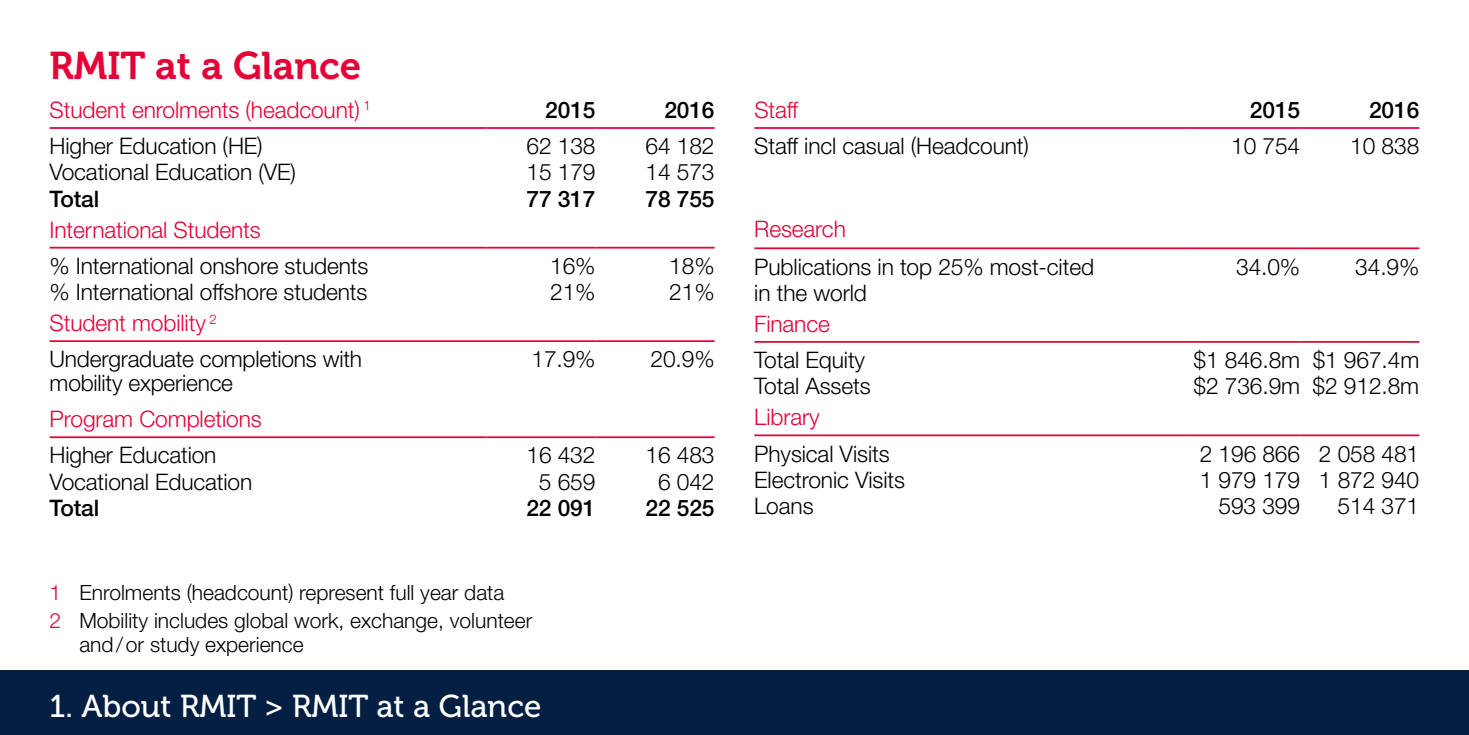
<style>
.page{position:relative;width:1469px;height:735px;background:#fff}
.page>*{position:absolute;margin:0;border:0;box-sizing:border-box;transform-origin:0 0}
.t1{font:38.5px "Museo 700";color:#e50036}
.t2{font:31.5px "Museo 500";color:#fff}
.t3{font:300 22.75px/26.2px "Helvetica Neue LT Pro";letter-spacing:-.005em;color:#000}
.t4{font:300 22.75px "Helvetica Neue LT Std";letter-spacing:-.005em;color:#e50036}
.t5{font:300 22.75px/36.1px "Helvetica Neue LT Std";letter-spacing:-.01em;color:#000}
.t6{font:500 22.75px "Helvetica Neue LT Pro";letter-spacing:-.005em;color:#000}
.t7{font:300 21px/28.7px "Helvetica Neue LT Pro";color:#000}
.s1{color:#e50036}
</style>
<div class="page">
<div style="left:0;top:670px;width:1468px;height:64px;background:#051f43"></div>
<hr style="left:50px;top:127px;width:436px;height:2px;background:#e50036">
<hr style="left:486px;top:127px;width:109px;height:2px;background:#e50036">
<hr style="left:595px;top:127px;width:119px;height:2px;background:#e50036">
<hr style="left:50px;top:247px;width:436px;height:1px;background:#e50036">
<hr style="left:486px;top:247px;width:109px;height:1px;background:#e50036">
<hr style="left:595px;top:247px;width:119px;height:1px;background:#e50036">
<hr style="left:50px;top:340px;width:436px;height:2px;background:#e50036">
<hr style="left:486px;top:340px;width:109px;height:2px;background:#e50036">
<hr style="left:595px;top:340px;width:119px;height:2px;background:#e50036">
<hr style="left:50px;top:436px;width:436px;height:2px;background:#e50036">
<hr style="left:486px;top:436px;width:109px;height:2px;background:#e50036">
<hr style="left:595px;top:436px;width:119px;height:2px;background:#e50036">
<hr style="left:754px;top:127px;width:437px;height:2px;background:#e50036">
<hr style="left:1191px;top:127px;width:109px;height:2px;background:#e50036">
<hr style="left:1300px;top:127px;width:119px;height:2px;background:#e50036">
<hr style="left:754px;top:247px;width:437px;height:2px;background:#e50036">
<hr style="left:1191px;top:247px;width:109px;height:2px;background:#e50036">
<hr style="left:1300px;top:247px;width:119px;height:2px;background:#e50036">
<hr style="left:754px;top:341px;width:437px;height:1px;background:#e50036">
<hr style="left:1191px;top:341px;width:109px;height:1px;background:#e50036">
<hr style="left:1300px;top:341px;width:119px;height:1px;background:#e50036">
<hr style="left:754px;top:434px;width:437px;height:2px;background:#e50036">
<hr style="left:1191px;top:434px;width:109px;height:2px;background:#e50036">
<hr style="left:1300px;top:434px;width:119px;height:2px;background:#e50036">
<h1 class="t1" style="left:50px;top:44px;width:313px">RMIT at a Glance</h1>
<p class="t4" style="left:50px;top:96px;width:323px">Student enrolments (headcount) <sup>1</sup></p>
<p class="t6" style="left:545px;top:96px;width:52px">2015</p>
<p class="t6" style="left:664px;top:96px;width:52px">2016</p>
<p class="t3" style="left:50px;top:132px;width:215px">Higher Education (HE)</p>
<p class="t3" style="left:526px;top:132px;width:71px">62 138</p>
<p class="t3" style="left:645px;top:132px;width:71px">64 182</p>
<p class="t3" style="left:50px;top:158px;width:248px">Vocational Education (VE)</p>
<p class="t3" style="left:526px;top:158px;width:71px">15 179</p>
<p class="t3" style="left:645px;top:158px;width:71px">14 573</p>
<p class="t6" style="left:50px;top:185px;width:51px">Total</p>
<p class="t6" style="left:526px;top:185px;width:71px">77 317</p>
<p class="t6" style="left:645px;top:185px;width:71px">78 755</p>
<p class="t4" style="left:50px;top:215px;width:213px">International Students</p>
<p class="t3" style="left:50px;top:252px;width:320px">% International onshore students</p>
<p class="t3" style="left:550px;top:252px;width:47px">16%</p>
<p class="t3" style="left:669px;top:252px;width:47px">18%</p>
<p class="t3" style="left:50px;top:278px;width:319px">% International offshore students</p>
<p class="t3" style="left:550px;top:278px;width:47px">21%</p>
<p class="t3" style="left:669px;top:278px;width:47px">21%</p>
<p class="t5" style="left:50px;top:304px;width:314px"><span class="s1">Student mobility</span> <sup>2<br></sup>Undergraduate completions with</p>
<p class="t5" style="left:50px;top:364px;width:185px">mobility experience</p>
<p class="t3" style="left:531px;top:345px;width:66px">17.9%</p>
<p class="t3" style="left:650px;top:345px;width:66px">20.9%</p>
<p class="t4" style="left:50px;top:405px;width:214px">Program Completions</p>
<p class="t3" style="left:50px;top:441px;width:168px">Higher Education</p>
<p class="t3" style="left:526px;top:441px;width:71px">16 432</p>
<p class="t3" style="left:645px;top:441px;width:71px">16 483</p>
<p class="t3" style="left:50px;top:467px;width:204px">Vocational Education</p>
<p class="t3" style="left:539px;top:467px;width:58px">5 659</p>
<p class="t3" style="left:658px;top:467px;width:58px">6 042</p>
<p class="t6" style="left:50px;top:494px;width:51px">Total</p>
<p class="t6" style="left:526px;top:494px;width:71px">22 091</p>
<p class="t6" style="left:645px;top:494px;width:71px">22 525</p>
<p class="t7" style="left:50px;top:577px;width:484px"><span class="s1">1</span> Enrolments (headcount) represent full year data<br><span class="s1">2</span> Mobility includes global work, exchange, volunteer</p>
<p class="t7" style="left:79px;top:629px;width:226px">and/or study experience</p>
<h2 class="t2" style="left:50px;top:688px;width:493px">1. About RMIT &gt; RMIT at a Glance</h2>
<p class="t4" style="left:754px;top:96px;width:45px">Staff</p>
<p class="t6" style="left:1249px;top:96px;width:52px">2015</p>
<p class="t6" style="left:1368px;top:96px;width:52px">2016</p>
<p class="t3" style="left:754px;top:132px;width:276px">Staff incl casual (Headcount)</p>
<p class="t3" style="left:1231px;top:132px;width:71px">10 754</p>
<p class="t3" style="left:1350px;top:132px;width:71px">10 838</p>
<p class="t4" style="left:754px;top:215px;width:93px">Research</p>
<p class="t3" style="left:754px;top:253px;width:341px">Publications in top 25% most-cited in the world</p>
<p class="t5" style="left:1236px;top:248px;width:66px">34.0%</p>
<p class="t5" style="left:1355px;top:248px;width:66px">34.9%</p>
<p class="t4" style="left:754px;top:310px;width:77px">Finance</p>
<p class="t3" style="left:754px;top:346px;width:112px">Total Equity</p>
<p class="t3" style="left:1193px;top:346px;width:227px">$1 846.8m $1 967.4m</p>
<p class="t3" style="left:754px;top:372px;width:118px">Total Assets</p>
<p class="t3" style="left:1193px;top:372px;width:227px">$2 736.9m $2 912.8m</p>
<p class="t4" style="left:754px;top:403px;width:67px">Library</p>
<p class="t3" style="left:754px;top:439px;width:137px">Physical Visits</p>
<p class="t3" style="left:1199px;top:439px;width:221px">2 196 866 2 058 481</p>
<p class="t3" style="left:754px;top:466px;width:152px">Electronic Visits</p>
<p class="t3" style="left:1199px;top:466px;width:221px">1 979 179 1 872 940</p>
<p class="t3" style="left:754px;top:492px;width:61px">Loans</p>
<p class="t3" style="left:1218px;top:492px;width:83px">593 399</p>
<p class="t3" style="left:1337px;top:492px;width:83px">514 371</p>
</div>
